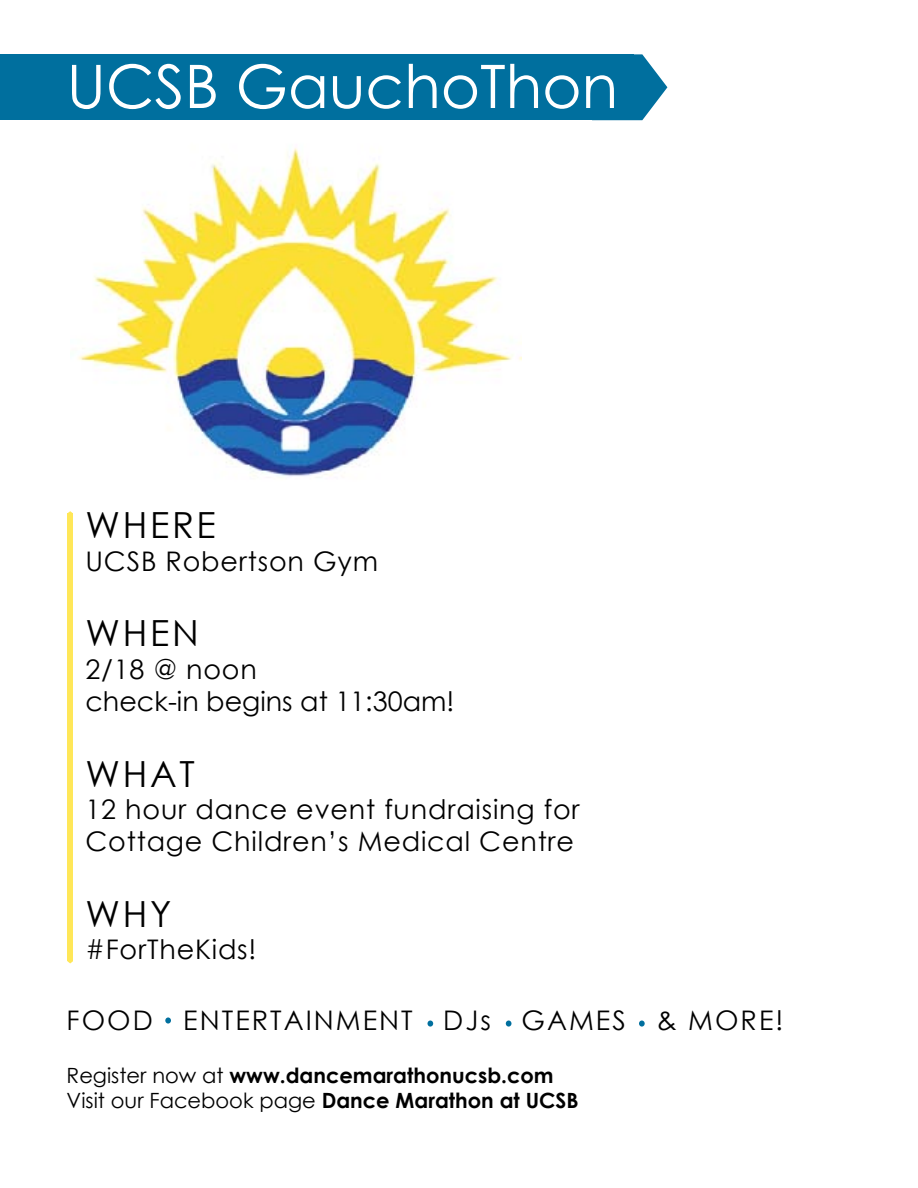
<style>
.page{position:relative;width:918px;height:1188px;background:#fff}
.page>*{position:absolute;margin:0;border:0;box-sizing:border-box;transform-origin:0 0}
.t1{font:60px "Century Gothic";color:#fff}
.t2{font:36px "Century Gothic";letter-spacing:.075em;color:#000}
.t3{font:27px/32.4px "Century Gothic";letter-spacing:.03em;color:#000}
.t4{font:27px/32.4px "Century Gothic";color:#000}
.t5{font:27px "Century Gothic";letter-spacing:.075em;color:#000}
.t6{font:700 21px/25.2px "Century Gothic";color:#000}
.s1{font-weight:400}
</style>
<div class="page">
<svg style="left:634px;top:54px;width:33px;height:66px"></svg>
<div style="left:0;top:54px;width:634px;height:66px;background:#006f9e"></div>
<img style="left:78px;top:148px;width:444px;height:330px">
<div style="left:68px;top:513px;width:5px;height:448px;background:#ffe758"></div>
<div style="left:165px;top:1017px;width:6px;height:7px;background:#006f9e;border-radius:50%"></div>
<svg style="left:427px;top:1021px;width:6px;height:6px"></svg>
<svg style="left:506px;top:1021px;width:6px;height:6px"></svg>
<svg style="left:639px;top:1021px;width:6px;height:6px"></svg>
<h1 class="t1" style="left:67px;top:44px;width:553px">UCSB GauchoThon</h1>
<h2 class="t2" style="left:86px;top:500px;width:132px">WHERE</h2>
<p class="t3" style="left:86px;top:544px;width:294px">UCSB Robertson Gym</p>
<h2 class="t2" style="left:86px;top:608px;width:115px">WHEN</h2>
<p class="t4" style="left:86px;top:652px;width:370px">2/18 @ noon<br>check-in begins at 11:30am!</p>
<h2 class="t2" style="left:86px;top:748px;width:111px">WHAT</h2>
<p class="t3" style="left:86px;top:793px;width:496px">12 hour dance event fundraising for<br>Cottage Children’s Medical Centre</p>
<h2 class="t2" style="left:86px;top:889px;width:87px">WHY</h2>
<p class="t3" style="left:86px;top:933px;width:173px">#ForTheKids!</p>
<p class="t5" style="left:67px;top:1001px;width:718px">FOOD ENTERTAINMENT DJs GAMES &amp; MORE!</p>
<p class="t6" style="left:67px;top:1062px;width:514px"><span class="s1">Register now at</span> www.dancemarathonucsb.com<br><span class="s1">Visit our Facebook page</span> Dance Marathon at UCSB</p>
</div>
